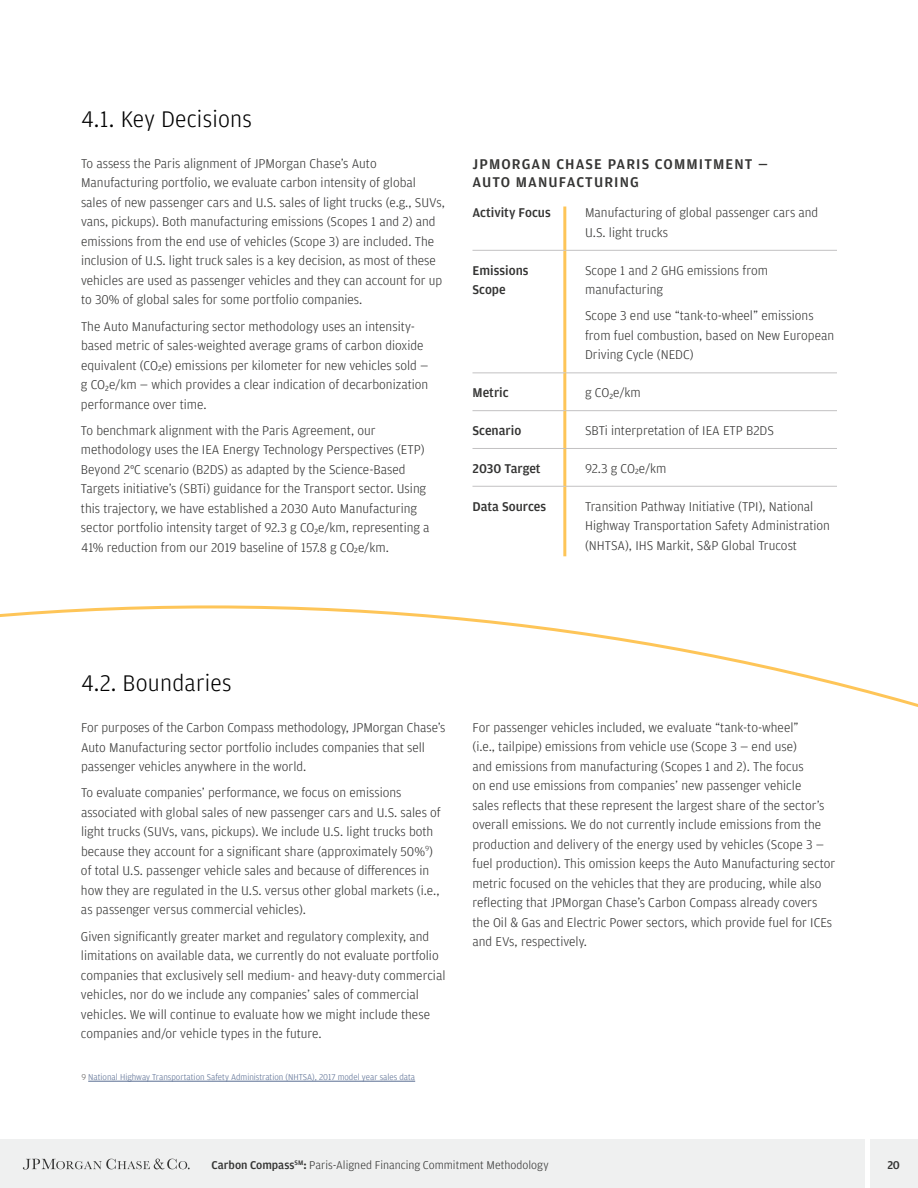
<style>
.page{position:relative;width:918px;height:1188px;background:#fff}
.page>*{position:absolute;margin:0;border:0;box-sizing:border-box;transform-origin:0 0}
.t1{font:300 24px "Amplitude";letter-spacing:.01em;color:#000}
.t2{font:500 15px/18px "Amplitude";letter-spacing:.075em;color:#343433}
.t3{font:300 13.5px/19.5px "Amplitude";color:#343433}
.t4{font:500 13.5px/19.5px "Amplitude";color:#343433}
.t5{font:300 12px "Amplitude";color:#343433}
.t6{font:500 12px "Amplitude";color:#343433}
.t7{font:300 9px "Amplitude";color:#586c91}
.s1{color:#5f5c5b}
.s2{font-weight:500}
</style>
<div class="page">
<hr style="left:565px;top:250px;width:272px;height:1px;background:#c2c1c2">
<hr style="left:565px;top:373px;width:272px;height:1px;background:#c2c1c2">
<hr style="left:565px;top:410px;width:272px;height:1px;background:#c2c1c2">
<hr style="left:565px;top:448px;width:272px;height:1px;background:#c2c1c2">
<hr style="left:565px;top:486px;width:272px;height:1px;background:#c2c1c2">
<hr style="left:563px;top:207px;width:3px;height:43px;background:#fec558">
<hr style="left:563px;top:251px;width:3px;height:122px;background:#fec558">
<hr style="left:563px;top:373px;width:3px;height:37px;background:#fec558">
<hr style="left:563px;top:411px;width:3px;height:37px;background:#fec558">
<hr style="left:563px;top:449px;width:3px;height:37px;background:#fec558">
<hr style="left:563px;top:486px;width:3px;height:70px;background:#fec558">
<hr style="left:472px;top:250px;width:93px;height:1px;background:#c2c1c2">
<hr style="left:472px;top:373px;width:93px;height:1px;background:#c2c1c2">
<hr style="left:472px;top:410px;width:93px;height:1px;background:#c2c1c2">
<hr style="left:472px;top:448px;width:93px;height:1px;background:#c2c1c2">
<hr style="left:472px;top:486px;width:93px;height:1px;background:#c2c1c2">
<svg style="left:0;top:605px;width:918px;height:535px"></svg>
<div style="left:0;top:1140px;width:918px;height:48px;background:#eff0f0"></div>
<hr style="left:865px;top:1140px;width:4px;height:48px;background:#fff">
<svg style="left:23px;top:1159px;width:167px;height:11px"></svg>
<h1 class="t1" style="left:81px;top:106px;width:172px">4.1. Key Decisions</h1>
<p class="t3" style="left:81px;top:154px;width:366px">To assess the Paris alignment of JPMorgan Chase’s Auto Manufacturing portfolio, we evaluate carbon intensity of global sales of new passenger cars and U.S. sales of light trucks (e.g., SUVs, vans, pickups). Both manufacturing emissions (Scopes 1 and 2) and emissions from the end use of vehicles (Scope 3) are included. The inclusion of U.S. light truck sales is a key decision, as most of these vehicles are used as passenger vehicles and they can account for up to 30% of global sales for some portfolio companies.</p>
<p class="t3" style="left:81px;top:316px;width:349px">The Auto Manufacturing sector methodology uses an intensity&shy;based metric of sales-weighted average grams of carbon dioxide equivalent (CO<sub>2</sub>e) emissions per kilometer for new vehicles sold — g CO<sub>2</sub>e/km — which provides a clear indication of decarbonization performance over time.</p>
<p class="t3" style="left:81px;top:421px;width:350px">To benchmark alignment with the Paris Agreement, our methodology uses the IEA Energy Technology Perspectives (ETP)<br>Beyond 2°C scenario (B2DS) as adapted by the Science-Based Targets initiative’s (SBTi) guidance for the Transport sector. Using this trajectory, we have established a 2030 Auto Manufacturing sector portfolio intensity target of 92.3 g CO<sub>2</sub>e/km, representing a 41% reduction from our 2019 baseline of 157.8 g CO<sub>2</sub>e/km.</p>
<p class="t2" style="left:472px;top:155px;width:297px">JPMORGAN CHASE PARIS COMMITMENT —<br>AUTO MANUFACTURING</p>
<p class="t4" style="left:472px;top:203px;width:80px">Activity Focus</p>
<p class="t3" style="left:585px;top:203px;width:235px">Manufacturing of global passenger cars and<br>U.S. light trucks</p>
<p class="t4" style="left:472px;top:261px;width:58px">Emissions<br>Scope</p>
<p class="t3" style="left:585px;top:260px;width:184px">Scope 1 and 2 GHG emissions from manufacturing</p>
<p class="t3" style="left:585px;top:306px;width:251px">Scope 3 end use “tank-to-wheel” emissions from fuel combustion, based on New European<br>Driving Cycle (NEDC)</p>
<p class="t4" style="left:472px;top:383px;width:38px">Metric</p>
<p class="t3" style="left:585px;top:383px;width:57px">g CO<sub>2</sub>e/km</p>
<p class="t4" style="left:472px;top:421px;width:50px">Scenario</p>
<p class="t3" style="left:585px;top:421px;width:190px">SBTi interpretation of IEA ETP B2DS</p>
<p class="t4" style="left:472px;top:459px;width:70px">2030 Target</p>
<p class="t3" style="left:585px;top:459px;width:83px">92.3 g CO<sub>2</sub>e/km</p>
<p class="t4" style="left:472px;top:496px;width:75px">Data Sources</p>
<p class="t3" style="left:585px;top:496px;width:247px">Transition Pathway Initiative (TPI), National<br>Highway Transportation Safety Administration (NHTSA), IHS Markit, S&amp;P Global Trucost</p>
<h1 class="t1" style="left:81px;top:670px;width:152px">4.2. Boundaries</h1>
<p class="t3" style="left:81px;top:718px;width:366px">For purposes of the Carbon Compass methodology, JPMorgan Chase’s<br>Auto Manufacturing sector portfolio includes companies that sell passenger vehicles anywhere in the world.</p>
<p class="t3" style="left:81px;top:783px;width:361px">To evaluate companies’ performance, we focus on emissions associated with global sales of new passenger cars and U.S. sales of light trucks (SUVs, vans, pickups). We include U.S. light trucks both because they account for a significant share (approximately 50%<sup>9</sup>) of total U.S. passenger vehicle sales and because of differences in how they are regulated in the U.S. versus other global markets (i.e., as passenger versus commercial vehicles).</p>
<p class="t3" style="left:81px;top:926px;width:366px">Given significantly greater market and regulatory complexity, and limitations on available data, we currently do not evaluate portfolio companies that exclusively sell medium- and heavy-duty commercial vehicles, nor do we include any companies’ sales of commercial vehicles. We will continue to evaluate how we might include these companies and/or vehicle types in the future.</p>
<p class="t7" style="left:81px;top:1072px;width:335px"><span class="s1">9</span> National Highway Transportation Safety Administration (NHTSA), 2017 model year sales data</p>
<p class="t3" style="left:472px;top:718px;width:364px">For passenger vehicles included, we evaluate “tank-to-wheel”<br>(i.e., tailpipe) emissions from vehicle use (Scope 3 — end use)<br>and emissions from manufacturing (Scopes 1 and 2). The focus<br>on end use emissions from companies’ new passenger vehicle<br>sales reflects that these represent the largest share of the sector’s overall emissions. We do not currently include emissions from the production and delivery of the energy used by vehicles (Scope 3 — fuel production). This omission keeps the Auto Manufacturing sector metric focused on the vehicles that they are producing, while also reflecting that JPMorgan Chase’s Carbon Compass already covers the Oil &amp; Gas and Electric Power sectors, which provide fuel for ICEs and EVs, respectively.</p>
<p class="t5" style="left:212px;top:1158px;width:339px"><span class="s2">Carbon Compass</span><sup>SM</sup><span class="s2">:</span> Paris-Aligned Financing Commitment Methodology</p>
<p class="t6" style="left:887px;top:1158px;width:14px">20</p>
</div>
